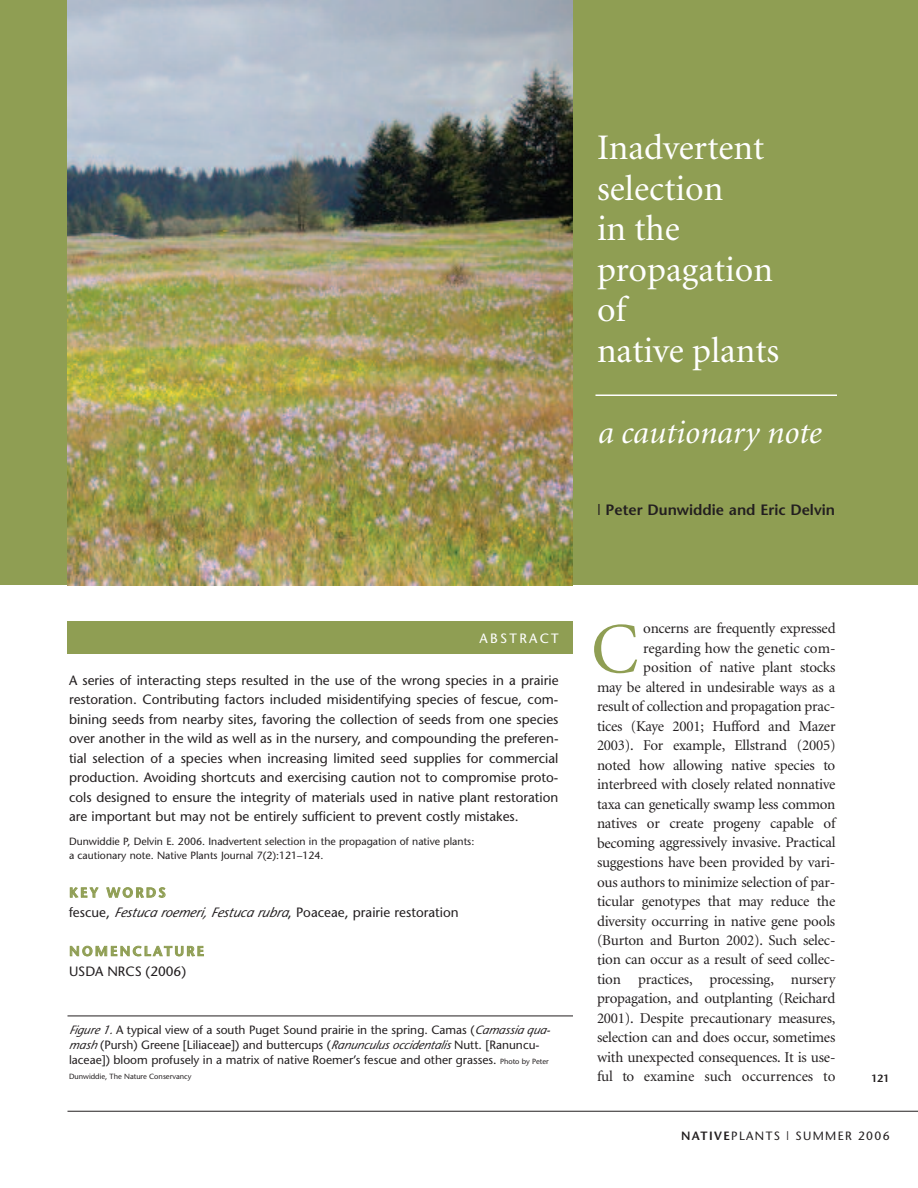
<style>
.page{position:relative;width:918px;height:1188px;background:#fff}
.page>*{position:absolute;margin:0;border:0;box-sizing:border-box;transform-origin:0 0}
.t1{font:72px "Minion";color:#8f9e53}
.t2{font:36px/40.5px "Minion";color:#fff}
.t3{font:italic 33px "Minion";color:#fff}
.t4{font:15px/19.5px "Minion";letter-spacing:-.015em;color:#231f20;text-align:right}
.t5{font:600 15px "Stone Sans";color:#231f20}
.t6{font:13.5px/19.5px "Stone Sans";color:#231f20;text-align:justify}
.t7{font:600 13.5px "Stone Sans";letter-spacing:.165em;color:#8f9e53}
.t8{font:13.5px "Stone Sans";letter-spacing:.17em;color:#fff}
.t9{font:12px/15px "Stone Sans";color:#231f20}
.t10{font:12px "Stone Sans";letter-spacing:.115em;color:#231f20}
.t11{font:10.5px/13.5px "Stone Sans";color:#231f20}
.t12{font:600 10.5px "Stone Sans";color:#231f20}
.t13{font:7.5px "Stone Sans";color:#231f20}
.s1{font-weight:600;color:#8f9e53}
.s2{font-style:italic}
.s3{font-size:7.5px}
.s4{font-weight:600}
</style>
<div class="page">
<hr style="left:68px;top:1111px;width:850px;height:1px;background:#231f20">
<div style="left:0;top:0;width:918px;height:585px;background:#8f9e53"></div>
<img style="left:68px;top:0;width:505px;height:585px">
<hr style="left:596px;top:395px;width:241px;height:1px;background:#fff">
<div style="left:68px;top:621px;width:505px;height:33px;background:#8f9e53"></div>
<hr style="left:68px;top:1016px;width:505px;height:1px;background:#231f20">
<h2 class="t2" style="left:597px;top:130px;width:184px">Inadvertent selection<br>in the propagation of<br>native plants</h2>
<h3 class="t3" style="left:597px;top:419px;width:225px">a cautionary note</h3>
<p class="t5" style="left:597px;top:504px;width:240px">| Peter Dunwiddie and Eric Delvin</p>
<p class="t4" style="left:597px;top:620px;width:240px">oncerns are frequently expressed regarding how the genetic com&shy;position of native plant stocks<br>may be altered in undesirable ways as a result of collection and propagation prac&shy;tices (Kaye 2001; Hufford and Mazer 2003). For example, Ellstrand (2005) noted how allowing native species to interbreed with closely related nonnative taxa can genetically swamp less common natives or create progeny capable of becoming aggressively invasive. Practical suggestions have been provided by vari&shy;ous authors to minimize selection of par&shy;ticular genotypes that may reduce the diversity occurring in native gene pools (Burton and Burton 2002). Such selec&shy;tion can occur as a result of seed collec&shy;tion practices, processing, nursery propagation, and outplanting (Reichard 2001). Despite precautionary measures, selection can and does occur, sometimes with unexpected consequences. It is use&shy;ful to examine such occurrences to</p>
<p class="t8" style="left:480px;top:633px;width:81px">ABSTRACT</p>
<h1 class="t1" style="left:591px;top:621px;width:49px">C</h1>
<p class="t6" style="left:69px;top:671px;width:491px">A series of interacting steps resulted in the use of the wrong species in a prairie restoration. Contributing factors included misidentifying species of fescue, com&shy;bining seeds from nearby sites, favoring the collection of seeds from one species over another in the wild as well as in the nursery, and compounding the preferen&shy;tial selection of a species when increasing limited seed supplies for commercial production. Avoiding shortcuts and exercising caution not to compromise proto&shy;cols designed to ensure the integrity of materials used in native plant restoration are important but may not be entirely sufficient to prevent costly mistakes.</p>
<p class="t11" style="left:69px;top:836px;width:407px">Dunwiddie P, Delvin E. 2006. Inadvertent selection in the propagation of native plants: a cautionary note. Native Plants Journal 7(2):121–124.</p>
<p class="t6" style="left:69px;top:884px;width:391px"><span class="s1">KEY WORDS<br></span>fescue, <span class="s2">Festuca roemeri, Festuca rubra</span>, Poaceae, prairie restoration</p>
<p class="t7" style="left:69px;top:946px;width:136px">NOMENCLATURE</p>
<p class="t6" style="left:69px;top:962px;width:119px">USDA NRCS (2006)</p>
<p class="t9" style="left:69px;top:1024px;width:485px"><span class="s2">Figure 1.</span> A typical view of a south Puget Sound prairie in the spring. Camas (<span class="s2">Camassia qua&shy;mash</span>(Pursh) Greene [Liliaceae]) and buttercups (<span class="s2">Ranunculus occidentalis</span>Nutt. [Ranuncu&shy;laceae]) bloom profusely in a matrix of native Roemer’s fescue and other grasses. <span class="s3">Photo by Peter</span></p>
<p class="t13" style="left:69px;top:1074px;width:124px">Dunwiddie, The Nature Conservancy</p>
<p class="t12" style="left:871px;top:1074px;width:20px">121</p>
<p class="t10" style="left:681px;top:1131px;width:210px"><span class="s4">NATIVE</span>PLANTS | SUMMER 2006</p>
</div>
